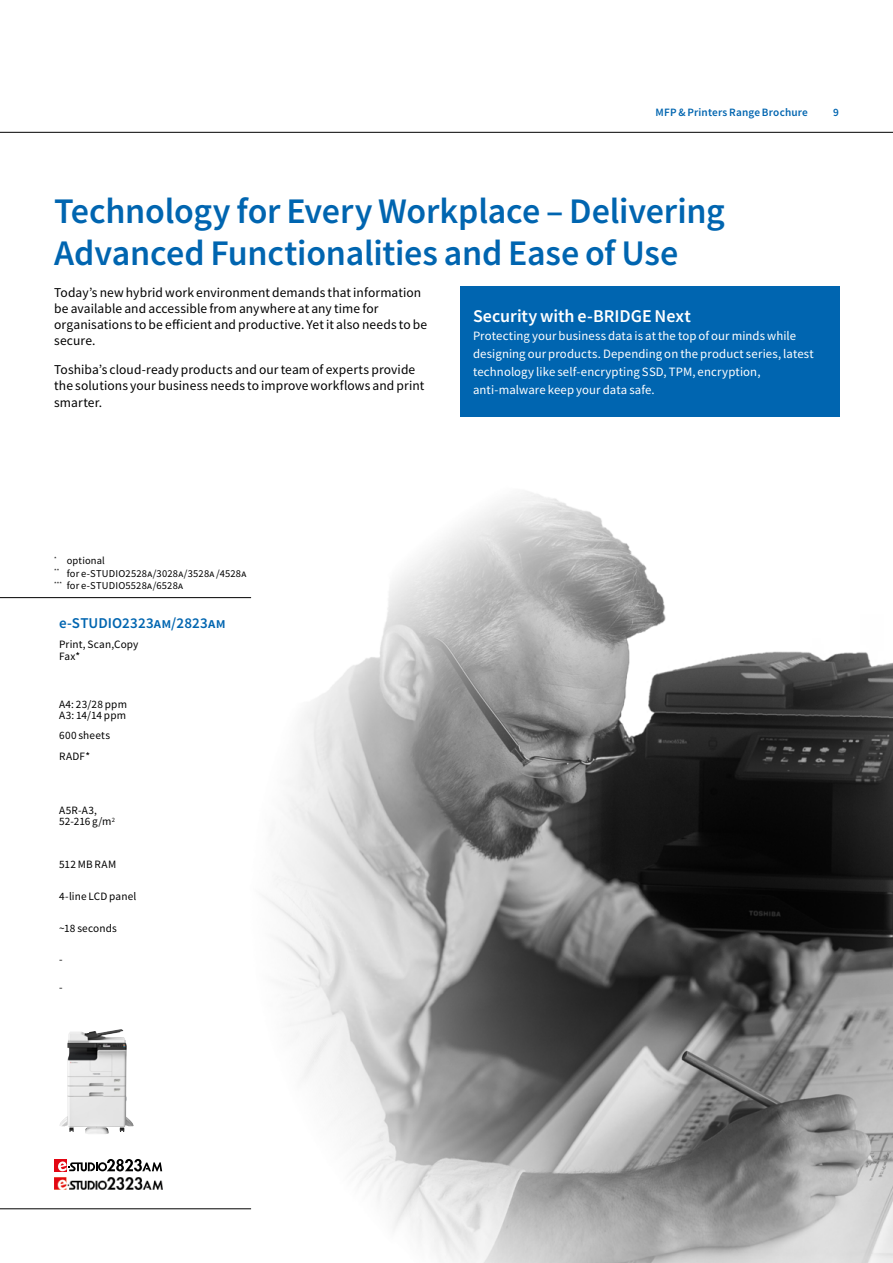
<style>
.page{position:relative;width:893px;height:1263px;background:#fff}
.page>*{position:absolute;margin:0;border:0;box-sizing:border-box;transform-origin:0 0}
.t1{font:500 36px/42px "Toshiba Sans";letter-spacing:-.005em;color:#0065b0}
.t2{font:500 18px "Toshiba Sans";color:#fff}
.t3{font:500 15px "Toshiba Sans";letter-spacing:.01em;color:#0065b0}
.t4{font:13.5px/16.2px "Toshiba Sans";letter-spacing:.01em;color:#000}
.t5{font:12.75px/18px "Toshiba Sans";letter-spacing:.01em;color:#fff}
.t6{font:11.25px/11.2px "Toshiba Sans";letter-spacing:.015em;color:#000}
.t7{font:500 11.25px "Toshiba Sans";letter-spacing:.015em;color:#0065b0}
.t8{font:10.5px/12.6px "Toshiba Sans";letter-spacing:.02em;color:#000}
</style>
<div class="page">
<hr style="left:0;top:132px;width:893px;height:1px;background:#000">
<img style="left:139px;top:492px;width:754px;height:771px">
<hr style="left:0;top:597px;width:251px;height:1px;background:#000">
<hr style="left:0;top:1208px;width:251px;height:1px;background:#000">
<div style="left:460px;top:286px;width:380px;height:131px;background:#0065b0"></div>
<img style="left:59px;top:1029px;width:65px;height:105px">
<img style="left:54px;top:1177px;width:108px;height:13px">
<div style="left:54px;top:1159px;width:13px;height:12px;background:#e30613"></div>
<svg style="left:58px;top:1159px;width:104px;height:12px"></svg>
<p class="t7" style="left:656px;top:105px;width:154px">MFP &amp; Printers Range Brochure</p>
<p class="t7" style="left:833px;top:105px;width:7px">9</p>
<h1 class="t1" style="left:54px;top:189px;width:672px">Technology for Every Workplace – Delivering<br>Advanced Functionalities and Ease of Use</h1>
<p class="t4" style="left:54px;top:284px;width:374px">Today’s new hybrid work environment demands that information be available and accessible from anywhere at any time for organisations to be efficient and productive. Yet it also needs to be secure.</p>
<p class="t4" style="left:54px;top:362px;width:372px">Toshiba’s cloud-ready products and our team of experts provide the solutions your business needs to improve workflows and print smarter.</p>
<h2 class="t2" style="left:473px;top:304px;width:219px">Security with e-BRIDGE Next</h2>
<p class="t5" style="left:473px;top:326px;width:342px">Protecting your business data is at the top of our minds while designing our products. Depending on the product series, latest technology like self-encrypting SSD, TPM, encryption, anti-malware keep your data safe.</p>
<p class="t8" style="left:54px;top:554px;width:194px"><sup>*</sup> optional<br><sup>**</sup> for e-STUDIO2528a/3028a/3528a /4528a <sup>***</sup> for e-STUDIO5528a/6528a</p>
<p class="t3" style="left:59px;top:613px;width:168px">e-STUDIO2323am/2823am</p>
<p class="t6" style="left:59px;top:639px;width:81px">Print, Scan,Copy<br>Fax*</p>
<p class="t6" style="left:59px;top:698px;width:69px">A4: 23/28 ppm<br>A3: 14/14 ppm</p>
<p class="t6" style="left:59px;top:725px;width:52px;line-height:20.4px">600 sheets<br>RADF*</p>
<p class="t6" style="left:59px;top:805px;width:57px">A5R-A3,<br>52-216 g/m<sup>2</sup></p>
<p class="t6" style="left:59px;top:859px;width:59px">512 MB RAM</p>
<p class="t6" style="left:59px;top:890px;width:79px">4-line LCD panel</p>
<p class="t6" style="left:59px;top:922px;width:59px">~18 seconds</p>
<p class="t6" style="left:59px;top:954px;width:5px">-</p>
<p class="t6" style="left:59px;top:982px;width:5px">-</p>
</div>
